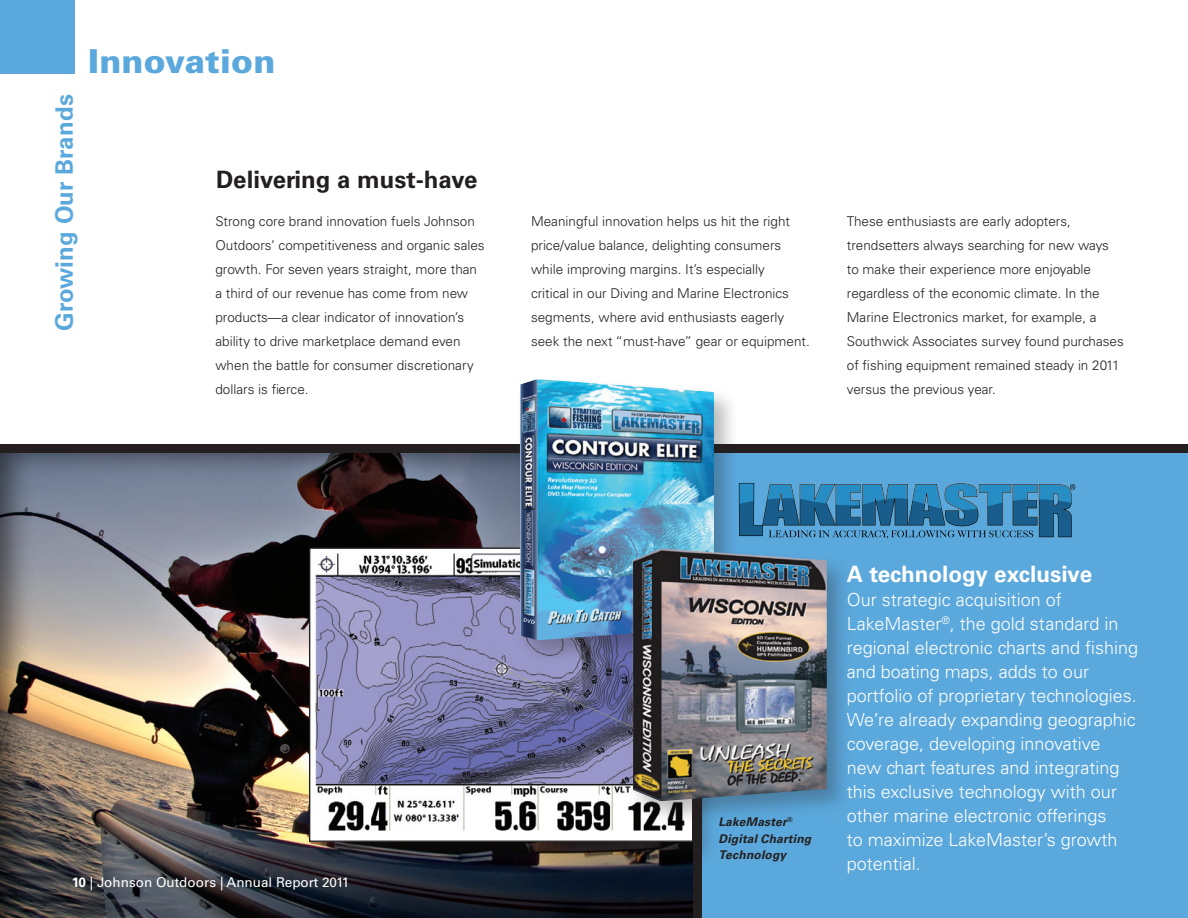
<style>
.page{position:relative;width:1188px;height:918px;background:#fff}
.page>*{position:absolute;margin:0;border:0;box-sizing:border-box;transform-origin:0 0}
.t1{font:900 33px "Univers LT Std";letter-spacing:.005em;color:#5ba8dc}
.Head_1{font:700 24px "Univers LT Std";color:#231f20}
.t2{font:700 24px "Univers LT Std";letter-spacing:.005em;color:#5ba8dc}
.t3{font:700 22.5px "Univers LT Std";color:#fff}
.t4{font:300 18px/24px "Univers LT Std";color:#fff}
.Body{font:300 13.5px/24px "Univers LT Std";color:#231f20}
.Body-2{font:13.5px "Univers LT Std";color:#fff}
.Product_Caption{font:italic 700 12px/16.5px "Univers LT Std";letter-spacing:.015em;color:#231f20}
.s1{font-weight:700}
</style>
<div class="page">
<div style="left:0;top:443px;width:768px;height:475px;background:#231f20;opacity:.6"></div>
<div style="left:699px;top:447px;width:489px;height:471px;background:#5ba8dc"></div>
<div style="left:0;top:444px;width:1188px;height:9px;background:#231f20"></div>
<div style="left:693px;top:447px;width:9px;height:471px;background:#231f20"></div>
<div style="left:304px;top:542px;width:414px;height:325px;background:#231f20;opacity:.3"></div>
<img style="left:311px;top:549px;width:380px;height:290px">
<div style="left:0;top:0;width:74px;height:74px;background:#5ba8dc"></div>
<svg style="left:739px;top:483px;width:336px;height:56px"></svg>
<div style="left:514px;top:374px;width:224px;height:291px;background:#231f20;opacity:.3"></div>
<img style="left:520px;top:380px;width:194px;height:260px">
<div style="left:628px;top:543px;width:224px;height:282px;background:#231f20;opacity:.3"></div>
<img style="left:633px;top:548px;width:194px;height:253px">
<p class="t2" style="left:50px;top:331px;width:238px;rotate:-90deg">Growing Our Brands</p>
<p class="t1" style="left:88px;top:40px;width:189px">Innovation</p>
<p class="Head_1" style="left:216px;top:165px;width:263px">Delivering a must-have</p>
<p class="Body" style="left:215px;top:209px;width:271px">Strong core brand innovation fuels Johnson Outdoors’ competitiveness and organic sales growth. For seven years straight, more than a third of our revenue has come from new products—a clear indicator of innovation’s ability to drive marketplace demand even when the battle for consumer discretionary dollars is fierce.</p>
<p class="Body" style="left:847px;top:209px;width:278px">These enthusiasts are early adopters, trendsetters always searching for new ways to make their experience more enjoyable regardless of the economic climate. In the Marine Electronics market, for example, a Southwick Associates survey found purchases of fishing equipment remained steady in 2011 versus the previous year.</p>
<p class="Body" style="left:531px;top:209px;width:280px">Meaningful innovation helps us hit the right price/value balance, delighting consumers while improving margins. It’s especially<br>critical in our Diving and Marine Electronics segments, where avid enthusiasts eagerly seek the next “must-have” gear or equipment.</p>
<p class="Product_Caption" style="left:718px;top:814px;width:94px">LakeMaster<sup>®<br></sup>Digital Charting<br>Technology</p>
<p class="t3" style="left:847px;top:561px;width:247px">A technology exclusive</p>
<p class="t4" style="left:847px;top:587px;width:293px">Our strategic acquisition of<br>LakeMaster<sup>®</sup>, the gold standard in regional electronic charts and fishing and boating maps, adds to our portfolio of proprietary technologies.<br>We’re already expanding geographic coverage, developing innovative new chart features and integrating this exclusive technology with our other marine electronic offerings<br>to maximize LakeMaster’s growth potential.</p>
<p class="Body-2" style="left:72px;top:874px;width:279px"><span class="s1">10</span> | Johnson Outdoors | Annual Report 2011</p>
</div>
